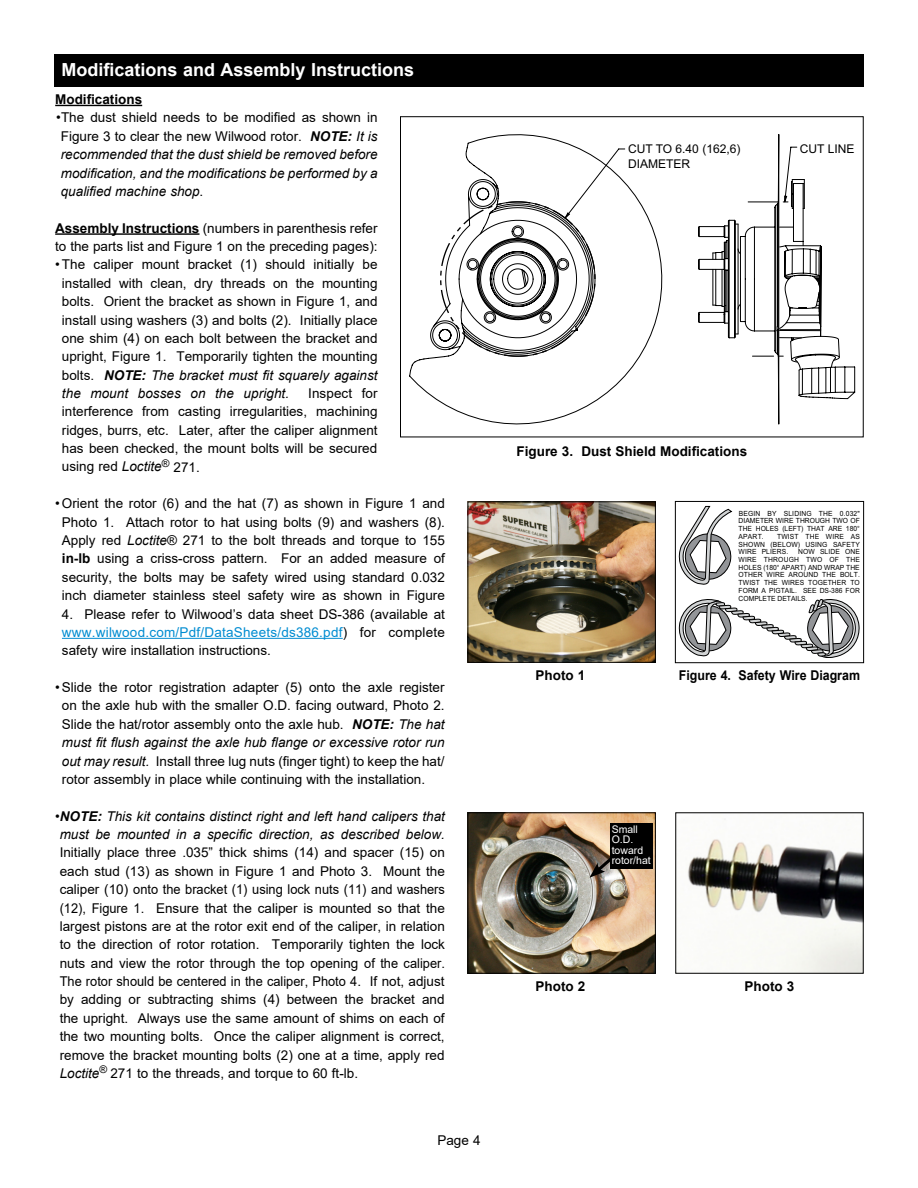
<style>
.page{position:relative;width:918px;height:1188px;background:#fff}
.page>*{position:absolute;margin:0;border:0;box-sizing:border-box;transform-origin:0 0}
.t1{font:700 18px "Arial";color:#fff}
.t2{font:13.5px/18.3px "Arial";color:#000;text-align:justify}
.t3{font:italic 13.5px/18.3px "Arial";color:#000;text-align:justify}
.t4{font:700 13.5px "Arial";color:#000}
.t5{font:700 13.5px "Arial";color:#000;scale:.92 1}
.t6{font:12px/14.4px "Arial";color:#000}
.t7{font:10.5px/10.5px "Arial";color:#fff}
.t8{font:7.05px/7.8px "Arial";color:#000;text-align:justify;scale:.95 1}
.s1{font-style:normal}
.s2{font-weight:700}
.s3{font-weight:700;font-style:italic}
.s4{font-style:italic}
.s5{color:#008cd1}
</style>
<div class="page">
<hr style="left:55px;top:105px;width:87px;height:1px;background:#000">
<hr style="left:55px;top:233px;width:144px;height:2px;background:#000">
<hr style="left:62px;top:638px;width:281px;height:1px;background:#008cd1">
<div style="left:54px;top:54px;width:810px;height:32px;background:#000"></div>
<img style="left:470px;top:503px;width:184px;height:158px">
<div style="left:468px;top:501px;width:188px;height:162px;border:1px solid #000"></div>
<svg style="left:679px;top:506px;width:181px;height:152px"></svg>
<div style="left:675px;top:501px;width:189px;height:162px;border:1px solid #000"></div>
<img style="left:470px;top:814px;width:184px;height:158px">
<div style="left:468px;top:812px;width:188px;height:162px;border:1px solid #000"></div>
<img style="left:687px;top:819px;width:175px;height:153px">
<div style="left:675px;top:812px;width:189px;height:162px;border:1px solid #000"></div>
<svg style="left:590px;top:849px;width:32px;height:29px"></svg>
<div style="left:610px;top:824px;width:43px;height:45px;background:#000"></div>
<svg style="left:439px;top:134px;width:401px;height:290px"></svg>
<div style="left:400px;top:116px;width:464px;height:321px;border:1px solid #000"></div>
<h1 class="t1" style="left:62px;top:57px;width:354px">Modifications and Assembly Instructions</h1>
<p class="t4" style="left:55px;top:90px;width:89px">Modifications</p>
<p class="t3" style="left:61px;top:109px;width:318px;text-indent:-4px"><span class="s1">•The dust shield needs to be modified as shown in Figure 3 to clear the new Wilwood rotor.</span> <span class="s2">NOTE:</span> It is recommended that the dust shield be removed before modification, and the modifications be performed by a qualified machine shop<span class="s1">.</span></p>
<p class="t2" style="left:55px;top:219px;width:324px"><span class="s2">Assembly Instructions</span> (numbers in parenthesis refer to the parts list and Figure 1 on the preceding pages):</p>
<p class="t2" style="left:62px;top:255px;width:317px;text-indent:-7px">•The caliper mount bracket (1) should initially be installed with clean, dry threads on the mounting bolts. Orient the bracket as shown in Figure 1, and install using washers (3) and bolts (2). Initially place one shim (4) on each bolt between the bracket and upright, Figure 1. Temporarily tighten the mounting bolts. <span class="s3">NOTE:</span> <span class="s4">The bracket must fit squarely against the mount bosses on the upright.</span></p>
<p class="t2" style="left:62px;top:384px;width:317px;text-indent:246px">Inspect for interference from casting irregularities, machining ridges, burrs, etc. Later, after the caliper alignment has been checked, the mount bolts will be secured using red <span class="s4">Loctite</span><sup>®</sup> 271.</p>
<p class="t2" style="left:55px;top:494px;width:391px;text-align:center">•Orient the rotor (6) and the hat (7) as shown in Figure 1 and Photo 1. Attach rotor to hat using bolts (9) and washers (8).<br>Apply red <span class="s4">Loctite</span>® 271 to the bolt threads and torque to 155 <span class="s2">in-lb</span> using a criss-cross pattern. For an added measure of security, the bolts may be safety wired using standard 0.032 inch diameter stainless steel safety wire as shown in Figure</p>
<p class="t2" style="left:62px;top:605px;width:385px">4. Please refer to Wilwood’s data sheet DS-386 (available at <span class="s5">www.wilwood.com/Pdf/DataSheets/ds386.pdf</span>) for complete safety wire installation instructions.</p>
<p class="t2" style="left:62px;top:678px;width:384px;text-indent:-7px">•Slide the rotor registration adapter (5) onto the axle register on the axle hub with the smaller O.D. facing outward, Photo 2.<br>Slide the hat/rotor assembly onto the axle hub. <span class="s3">NOTE:</span> <span class="s4">The hat must fit flush against the axle hub flange or excessive rotor run out may result.</span> Install three lug nuts (finger tight) to keep the hat/ rotor assembly in place while continuing with the installation.</p>
<p class="t3" style="left:55px;top:807px;width:391px;text-align:center"><span class="s1">•</span><span class="s2">NOTE:</span> This kit contains distinct right and left hand calipers that must be mounted in a specific direction, as described below.</p>
<p class="t2" style="left:60px;top:843px;width:387px">Initially place three .035” thick shims (14) and spacer (15) on each stud (13) as shown in Figure 1 and Photo 3. Mount the caliper (10) onto the bracket (1) using lock nuts (11) and washers (12), Figure 1. Ensure that the caliper is mounted so that the largest pistons are at the rotor exit end of the caliper, in relation to the direction of rotor rotation. Temporarily tighten the lock nuts and view the rotor through the top opening of the caliper.<br>The rotor should be centered in the caliper, Photo 4. If not, adjust by adding or subtracting shims (4) between the bracket and the upright. Always use the same amount of shims on each of the two mounting bolts. Once the caliper alignment is correct, remove the bracket mounting bolts (2) one at a time, apply red <span class="s4">Loctite</span><sup>®</sup> 271 to the threads, and torque to 60 ft-lb.</p>
<p class="t2" style="left:437px;top:1131px;width:45px">Page 4</p>
<p class="t6" style="left:628px;top:143px;width:114px">CUT TO 6.40 (162,6)<br>DIAMETER</p>
<p class="t6" style="left:800px;top:143px;width:56px">CUT LINE</p>
<p class="t4" style="left:517px;top:442px;width:232px">Figure 3. Dust Shield Modifications</p>
<p class="t4" style="left:536px;top:666px;width:51px">Photo 1</p>
<p class="t8" style="left:739px;top:510px;width:129px">BEGIN BY SLIDING THE 0.032" DIAMETER WIRE THROUGH TWO OF THE HOLES (LEFT) THAT ARE 180° APART.</p>
<p class="t8" style="left:739px;top:533px;width:129px;text-indent:38px">TWIST THE WIRE AS SHOWN (BELOW) USING SAFETY WIRE PLIERS.</p>
<p class="t8" style="left:739px;top:549px;width:129px;text-indent:60px">NOW SLIDE ONE WIRE THROUGH TWO OF THE HOLES (180° APART) AND WRAP THE OTHER WIRE AROUND THE BOLT.<br>TWIST THE WIRES TOGETHER TO FORM A PIGTAIL. SEE DS-386 FOR COMPLETE DETAILS.</p>
<p class="t5" style="left:679px;top:666px;width:198px">Figure 4. Safety Wire Diagram</p>
<p class="t7" style="left:612px;top:824px;width:41px">Small<br>O.D. toward rotor/hat</p>
<p class="t4" style="left:536px;top:977px;width:51px">Photo 2</p>
<p class="t4" style="left:745px;top:977px;width:51px">Photo 3</p>
</div>
